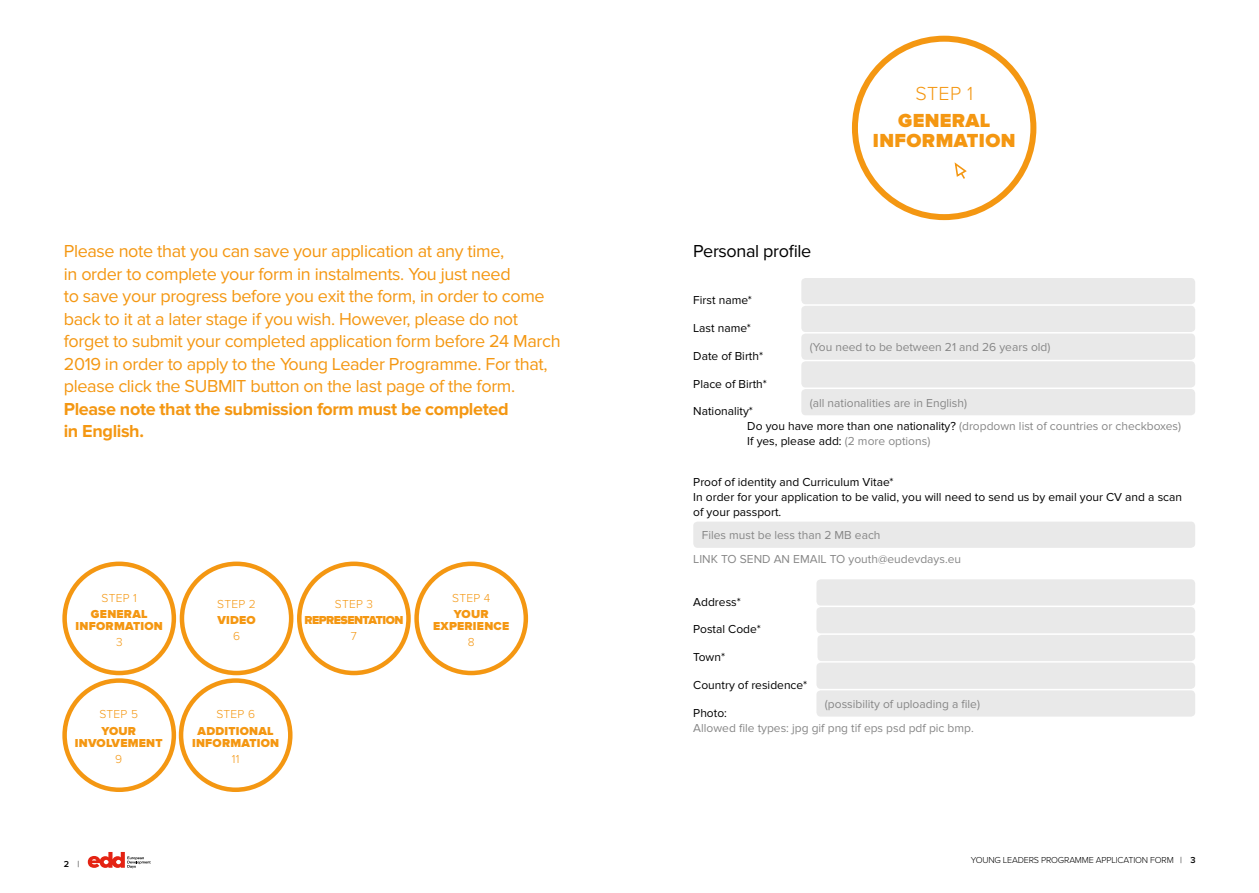
<style>
.page{position:relative;width:1259px;height:893px;background:#fff}
.page>*{position:absolute;margin:0;border:0;box-sizing:border-box;transform-origin:0 0}
.t1{font:900 19.65px/19.6px "Proxima Nova";letter-spacing:.02em;color:#f49712;text-align:center}
.t2{font:300 19.65px "Proxima Nova";color:#f49712}
.t3{font:18px/22.5px "Proxima Nova";letter-spacing:-.02em;color:#f49712}
.t4{font:700 18px/22.5px "Proxima Nova";letter-spacing:-.02em;color:#f49712}
.t5{font:18px "Proxima Nova";letter-spacing:-.02em;color:#000}
.t6{font:12px/23.4px "Proxima Nova";color:#878787}
.t7{font:12px/15px "Proxima Nova";color:#000}
.t8{font:900 12px/12px "Proxima Nova";letter-spacing:.02em;color:#f49712;text-align:center}
.t9{font:300 12px "Proxima Nova";letter-spacing:.02em;color:#f49712}
.t10{font:900 12px "Proxima Nova";letter-spacing:-.04em;color:#f49712}
.t11{font:300 9px "Proxima Nova";letter-spacing:-.02em;color:#000}
.t12{font:600 9px "Proxima Nova";color:#000}
.s1{font-weight:300}
.s2{color:#000}
.s3{color:#878787}
.s4{font-weight:600}
</style>
<div class="page">
<svg style="left:88px;top:852px;width:63px;height:16px"></svg>
<div style="left:62px;top:562px;width:114px;height:113px;border:4px solid #f49712;border-radius:50%"></div>
<div style="left:180px;top:562px;width:113px;height:113px;border:4px solid #f49712;border-radius:50%"></div>
<div style="left:297px;top:562px;width:114px;height:113px;border:4px solid #f49712;border-radius:50%"></div>
<div style="left:414px;top:562px;width:114px;height:113px;border:4px solid #f49712;border-radius:50%"></div>
<div style="left:62px;top:678px;width:114px;height:114px;border:4px solid #f49712;border-radius:50%"></div>
<div style="left:179px;top:678px;width:113px;height:114px;border:4px solid #f49712;border-radius:50%"></div>
<div style="left:852px;top:36px;width:184px;height:184px;border:6px solid #f49712;border-radius:50%"></div>
<svg style="left:954px;top:162px;width:13px;height:17px"></svg>
<div style="left:801px;top:278px;width:394px;height:26px;background:#e9e9e9;border-radius:4px"></div>
<div style="left:801px;top:306px;width:394px;height:26px;background:#e9e9e9;border-radius:4px"></div>
<div style="left:801px;top:334px;width:394px;height:26px;background:#e9e9e9;border-radius:4px"></div>
<div style="left:801px;top:361px;width:394px;height:26px;background:#e9e9e9;border-radius:4px"></div>
<div style="left:801px;top:389px;width:394px;height:26px;background:#e9e9e9;border-radius:4px"></div>
<div style="left:693px;top:522px;width:502px;height:26px;background:#e9e9e9;border-radius:4px"></div>
<div style="left:816px;top:579px;width:379px;height:27px;background:#e9e9e9;border-radius:4px"></div>
<div style="left:816px;top:607px;width:379px;height:26px;background:#e9e9e9;border-radius:4px"></div>
<div style="left:817px;top:635px;width:378px;height:26px;background:#e9e9e9;border-radius:4px"></div>
<div style="left:816px;top:663px;width:379px;height:26px;background:#e9e9e9;border-radius:4px"></div>
<div style="left:816px;top:690px;width:379px;height:27px;background:#e9e9e9;border-radius:4px"></div>
<p class="t3" style="left:64px;top:240px;width:498px">Please note that you can save your application at any time,<br>in order to complete your form in instalments. You just need<br>to save your progress before you exit the form, in order to come back to it at a later stage if you wish. However, please do not forget to submit your completed application form before 24 March 2019 in order to apply to the Young Leader Programme. For that, please click the SUBMIT button on the last page of the form.</p>
<p class="t4" style="left:64px;top:398px;width:446px">Please note that the submission form must be completed in English.</p>
<p class="t9" style="left:102px;top:591px;width:37px">STEP 1</p>
<p class="t8" style="left:76px;top:608px;width:89px">GENERAL<br>INFORMATION</p>
<p class="t9" style="left:116px;top:635px;width:8px">3</p>
<p class="t9" style="left:99px;top:707px;width:40px">STEP 5</p>
<p class="t8" style="left:75px;top:725px;width:89px">YOUR<br>INVOLVEMENT</p>
<p class="t9" style="left:115px;top:752px;width:9px">9</p>
<p class="t9" style="left:217px;top:597px;width:40px">STEP 2</p>
<p class="t8" style="left:217px;top:614px;width:40px">VIDEO</p>
<p class="t9" style="left:233px;top:629px;width:9px">6</p>
<p class="t9" style="left:335px;top:597px;width:40px">STEP 3</p>
<p class="t10" style="left:304px;top:613px;width:101px">REPRESENTATION</p>
<p class="t9" style="left:351px;top:629px;width:8px">7</p>
<p class="t9" style="left:216px;top:707px;width:40px">STEP 6</p>
<p class="t8" style="left:192px;top:725px;width:89px">ADDITIONAL<br>INFORMATION</p>
<p class="t9" style="left:232px;top:752px;width:9px">11</p>
<p class="t9" style="left:452px;top:591px;width:40px">STEP 4</p>
<p class="t8" style="left:433px;top:608px;width:78px">YOUR<br>EXPERIENCE</p>
<p class="t9" style="left:468px;top:635px;width:8px">8</p>
<p class="t12" style="left:64px;top:859px;width:17px">2 <span class="s1">|</span></p>
<p class="t2" style="left:915px;top:83px;width:59px">STEP 1</p>
<p class="t1" style="left:873px;top:111px;width:144px">GENERAL<br>INFORMATION</p>
<p class="t5" style="left:693px;top:241px;width:120px">Personal profile</p>
<p class="t7" style="left:693px;top:293px;width:60px">First name*</p>
<p class="t7" style="left:693px;top:321px;width:59px">Last name*</p>
<p class="t7" style="left:693px;top:348px;width:71px">Date of Birth*</p>
<p class="t6" style="left:810px;top:336px;width:242px">(You need to be between 21 and 26 years old)</p>
<p class="t7" style="left:693px;top:376px;width:75px">Place of Birth*</p>
<p class="t7" style="left:693px;top:404px;width:61px">Nationality*</p>
<p class="t6" style="left:747px;top:391px;width:435px;text-indent:63px">(all nationalities are in English)<br><span class="s2">Do you have more than one nationality?</span> (dropdown list of countries or checkboxes)</p>
<p class="t7" style="left:747px;top:434px;width:184px">If yes, please add: <span class="s3">(2 more options)</span></p>
<p class="t7" style="left:693px;top:474px;width:490px">Proof of identity and Curriculum Vitae*<br>In order for your application to be valid, you will need to send us by email your CV and a scan of your passport.</p>
<p class="t6" style="left:693px;top:524px;width:269px;text-indent:9px">Files must be less than 2 MB each<br>LINK TO SEND AN EMAIL TO youth@eudevdays.eu</p>
<p class="t7" style="left:693px;top:594px;width:49px">Address*</p>
<p class="t7" style="left:693px;top:622px;width:69px">Postal Code*</p>
<p class="t7" style="left:693px;top:650px;width:33px">Town*</p>
<p class="t7" style="left:693px;top:677px;width:115px">Country of residence*</p>
<p class="t7" style="left:693px;top:705px;width:35px">Photo:</p>
<p class="t6" style="left:693px;top:693px;width:288px;text-indent:132px">(possibility of uploading a file)<br>Allowed file types: jpg gif png tif eps psd pdf pic bmp.</p>
<p class="t11" style="left:970px;top:854px;width:226px">YOUNG LEADERS PROGRAMME APPLICATION FORM | <span class="s4">3</span></p>
</div>
